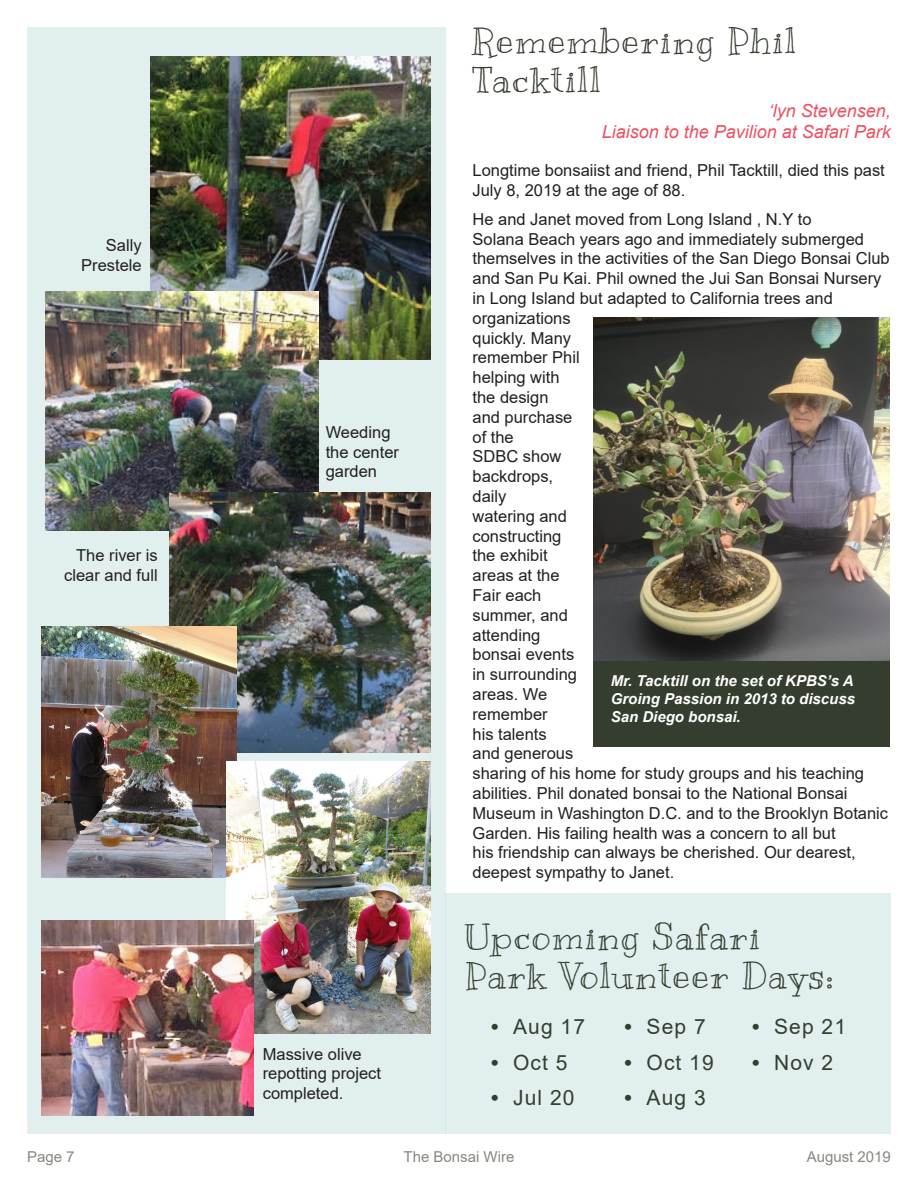
<style>
.page{position:relative;width:918px;height:1188px;background:#fff}
.page>*{position:absolute;margin:0;border:0;box-sizing:border-box;transform-origin:0 0}
.Article_Header{font:36px/39px "Kranky";letter-spacing:.05em;color:#353d2f}
.t1{font:21px "Arial";letter-spacing:.05em;color:#353d2f}
.Article_Author{font:italic 18px "Arial";color:#eb5160}
.Breaker_Title_Drk_Gr{font:16.5px/19.8px "Arial";color:#231f20}
.Breaker_Title_Drk_Gr-2{font:italic 700 15px/18px "Arial";color:#fff;text-align:justify}
.t2{font:15px "Arial";color:#86897f}
.s1{font-weight:700}
</style>
<div class="page">
<div style="left:27px;top:27px;width:419px;height:1107px;background:#e1efef"></div>
<div style="left:446px;top:893px;width:445px;height:241px;background:#e1efef"></div>
<img style="left:151px;top:56px;width:279px;height:303px">
<img style="left:45px;top:291px;width:273px;height:239px">
<img style="left:170px;top:493px;width:260px;height:259px">
<img style="left:41px;top:627px;width:195px;height:251px">
<img style="left:227px;top:762px;width:203px;height:271px">
<img style="left:41px;top:920px;width:213px;height:195px">
<div style="left:593px;top:514px;width:297px;height:233px;background:#353d2f"></div>
<img style="left:593px;top:317px;width:297px;height:344px">
<p class="Breaker_Title_Drk_Gr" style="left:81px;top:235px;width:62px;text-align:right">Sally<br>Prestele</p>
<p class="Breaker_Title_Drk_Gr" style="left:64px;top:545px;width:95px;text-align:right">The river is clear and full</p>
<p class="Breaker_Title_Drk_Gr" style="left:326px;top:422px;width:75px">Weeding the center garden</p>
<p class="Breaker_Title_Drk_Gr" style="left:263px;top:1044px;width:120px">Massive olive repotting project completed.</p>
<p class="Article_Header" style="left:472px;top:22px;width:325px">Remembering Phil<br>Tacktill</p>
<p class="Article_Author" style="left:769px;top:99px;width:124px">‘lyn Stevensen,</p>
<p class="Article_Author" style="left:602px;top:120px;width:291px">Liaison to the Pavilion at Safari Park</p>
<p class="Breaker_Title_Drk_Gr" style="left:472px;top:160px;width:414px">Longtime bonsaiist and friend, Phil Tacktill, died this past<br>July 8, 2019 at the age of 88.</p>
<p class="Breaker_Title_Drk_Gr" style="left:472px;top:209px;width:419px">He and Janet moved from Long Island , N.Y to<br>Solana Beach years ago and immediately submerged themselves in the activities of the San Diego Bonsai Club and San Pu Kai. Phil owned the Jui San Bonsai Nursery in Long Island but adapted to California trees and organizations<br>quickly. Many<br>remember Phil<br>helping with<br>the design<br>and purchase<br>of the<br>SDBC show<br>backdrops,<br>daily<br>watering and<br>constructing<br>the exhibit<br>areas at the<br>Fair each<br>summer, and<br>attending<br>bonsai events<br>in surrounding<br>areas. We<br>remember<br>his talents<br>and generous<br>sharing of his home for study groups and his teaching abilities. Phil donated bonsai to the National Bonsai<br>Museum in Washington D.C. and to the Brooklyn Botanic<br>Garden. His failing health was a concern to all but<br>his friendship can always be cherished. Our dearest, deepest sympathy to Janet.</p>
<p class="Breaker_Title_Drk_Gr-2" style="left:611px;top:672px;width:246px">Mr. Tacktill on the set of KPBS’s A Groing Passion in 2013 to discuss San Diego bonsai.</p>
<p class="Article_Header" style="left:465px;top:918px;width:369px">Upcoming Safari<br>Park Volunteer Days:</p>
<p class="t1" style="left:491px;top:1012px;width:96px"><span class="s1">•</span> Aug 17</p>
<p class="t1" style="left:624px;top:1012px;width:83px"><span class="s1">•</span> Sep 7</p>
<p class="t1" style="left:752px;top:1012px;width:96px"><span class="s1">•</span> Sep 21</p>
<p class="t1" style="left:491px;top:1048px;width:78px"><span class="s1">•</span> Oct 5</p>
<p class="t1" style="left:624px;top:1048px;width:91px"><span class="s1">•</span> Oct 19</p>
<p class="t1" style="left:752px;top:1048px;width:83px"><span class="s1">•</span> Nov 2</p>
<p class="t1" style="left:491px;top:1084px;width:85px"><span class="s1">•</span> Jul 20</p>
<p class="t1" style="left:624px;top:1084px;width:83px"><span class="s1">•</span> Aug 3</p>
<p class="t2" style="left:27px;top:1146px;width:49px">Page 7</p>
<p class="t2" style="left:404px;top:1146px;width:112px">The Bonsai Wire</p>
<p class="t2" style="left:807px;top:1146px;width:86px">August 2019</p>
</div>
